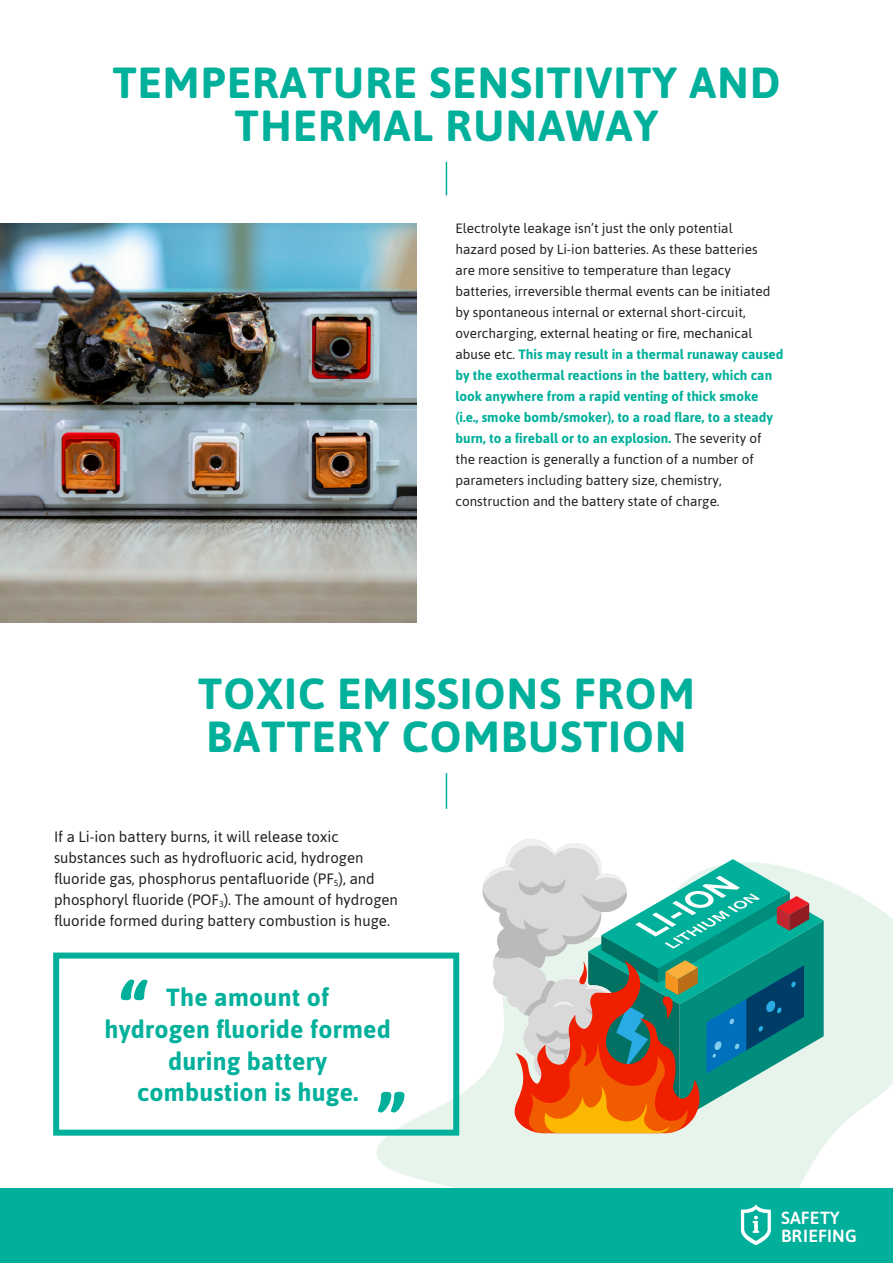
<style>
.page{position:relative;width:893px;height:1263px;background:#fff}
.page>*{position:absolute;margin:0;border:0;box-sizing:border-box;transform-origin:0 0}
.H1_Title_29_29{font:700 43.5px/43.5px "Asap";letter-spacing:.03em;color:#00b09b;text-align:center}
.Quotation_element{font:700 24.75px/31.5px "Asap";letter-spacing:.01em;color:#00b09b;text-align:center}
.t1{font:500 17.55px/17.5px "Asap";letter-spacing:.01em;color:#fff}
.Content_Text_9_12{font:15px/21px "Asap";color:#231f20}
.Content_Text_9_12-2{font:13.5px/21px "Asap";color:#231f20}
.s1{font-weight:700;color:#00b09b}
</style>
<div class="page">
<svg style="left:376px;top:879px;width:517px;height:309px;fill:#e6f4ec"></svg>
<hr style="left:446px;top:162px;width:1px;height:33px;background:#00b09b">
<img style="left:0;top:223px;width:416px;height:400px">
<hr style="left:446px;top:773px;width:1px;height:36px;background:#00b09b">
<div style="left:53px;top:952px;width:406px;height:184px;border:6px solid #00b09b"></div>
<svg style="left:121px;top:979px;width:26px;height:21px"></svg>
<svg style="left:378px;top:1092px;width:26px;height:20px"></svg>
<svg style="left:481px;top:839px;width:343px;height:295px;background:#98afa0"></svg>
<div style="left:0;top:1188px;width:893px;height:75px;background:#00b09b"></div>
<svg style="left:741px;top:1205px;width:30px;height:40px"></svg>
<p class="H1_Title_29_29" style="left:113px;top:59px;width:669px">TEMPERATURE SENSITIVITY AND<br>THERMAL RUNAWAY</p>
<p class="Content_Text_9_12-2" style="left:455px;top:217px;width:330px">Electrolyte leakage isn’t just the only potential<br>hazard posed by Li-ion batteries. As these batteries<br>are more sensitive to temperature than legacy batteries, irreversible thermal events can be initiated by spontaneous internal or external short-circuit, overcharging, external heating or fire, mechanical abuse etc. <span class="s1">This may result in a thermal runaway caused by the exothermal reactions in the battery, which can look anywhere from a rapid venting of thick smoke (i.e., smoke bomb/smoker), to a road flare, to a steady burn, to a fireball or to an explosion.</span> The severity of the reaction is generally a function of a number of parameters including battery size, chemistry, construction and the battery state of charge.</p>
<p class="H1_Title_29_29" style="left:198px;top:670px;width:498px;text-align:left">TOXIC EMISSIONS FROM<br>BATTERY COMBUSTION</p>
<p class="Content_Text_9_12" style="left:54px;top:825px;width:345px">If a Li-ion battery burns, it will release toxic substances such as hydrofluoric acid, hydrogen fluoride gas, phosphorus pentafluoride (PF<sub>5</sub>), and phosphoryl fluoride (POF<sub>3</sub>). The amount of hydrogen fluoride formed during battery combustion is huge.</p>
<p class="Quotation_element" style="left:104px;top:981px;width:288px">The amount of<br>hydrogen fluoride formed during battery combustion is huge.</p>
<p class="t1" style="left:781px;top:1208px;width:77px">SAFETY<br>BRIEFING</p>
</div>
